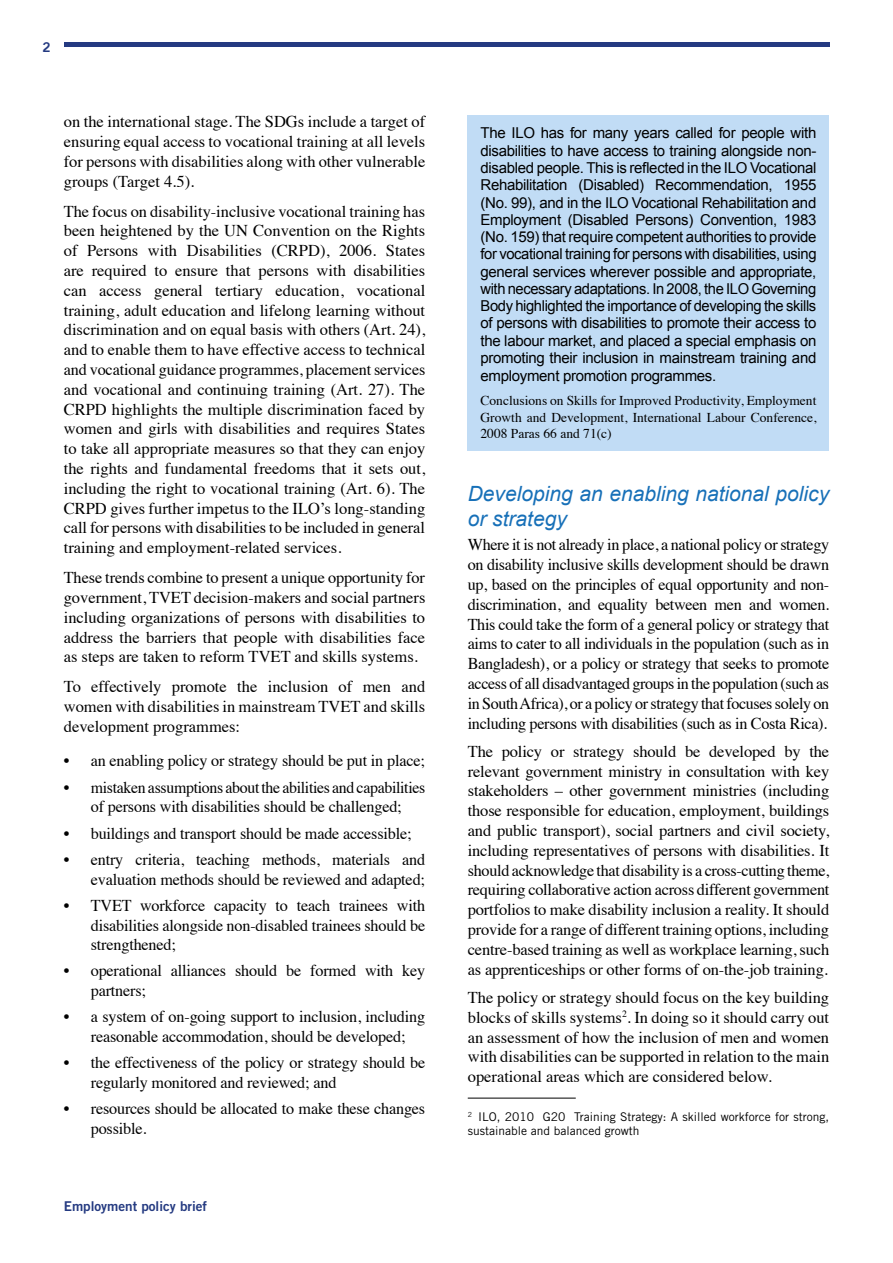
<style>
.page{position:relative;width:893px;height:1263px;background:#fff}
.page>*{position:absolute;margin:0;border:0;box-sizing:border-box;transform-origin:0 0}
.t1{font:italic 21px/25.2px "Arial";color:#1770b8}
.t2{font:16.5px/19.8px "Times";letter-spacing:-.01em;color:#000;text-align:justify}
.t3{font:15px/17.2px "Arial";letter-spacing:-.02em;color:#000;text-align:justify}
.t4{font:13.5px/16.2px "Times";color:#000;text-align:justify}
.t5{font:13.5px "Trade Gothic LT Std Bd 2";color:#243a81}
.t6{font:12px/14.4px "Trade Gothic LT Std";color:#000}
</style>
<div class="page">
<hr style="left:64px;top:43px;width:765px;height:4px;background:#243a81">
<div style="left:468px;top:115px;width:361px;height:336px;background:#c1dcf5"></div>
<hr style="left:468px;top:1098px;width:108px;height:1px;background:#000">
<p class="t5" style="left:43px;top:39px;width:10px">2</p>
<p class="t2" style="left:64px;top:110px;width:363px">on the international stage. The SDGs include a target of ensuring equal access to vocational training at all levels for persons with disabilities along with other vulnerable groups (Target 4.5).</p>
<p class="t2" style="left:64px;top:200px;width:363px">The focus on disability-inclusive vocational training has been heightened by the UN Convention on the Rights of Persons with Disabilities (CRPD), 2006. States are required to ensure that persons with disabilities can access general tertiary education, vocational training, adult education and lifelong learning without discrimination and on equal basis with others (Art. 24), and to enable them to have effective access to technical and vocational guidance programmes, placement services and vocational and continuing training (Art. 27). The CRPD highlights the multiple discrimination faced by women and girls with disabilities and requires States to take all appropriate measures so that they can enjoy the rights and fundamental freedoms that it sets out, including the right to vocational training (Art. 6). The CRPD gives further impetus to the ILO’s long-standing call for persons with disabilities to be included in general training and employment-related services.</p>
<p class="t2" style="left:64px;top:566px;width:363px">These trends combine to present a unique opportunity for government, TVET decision-makers and social partners including organizations of persons with disabilities to address the barriers that people with disabilities face as steps are taken to reform TVET and skills systems.</p>
<p class="t2" style="left:64px;top:676px;width:363px">To effectively promote the inclusion of men and women with disabilities in mainstream TVET and skills development programmes:</p>
<p class="t2" style="left:64px;top:749px;width:363px">• an enabling policy or strategy should be put in place;</p>
<p class="t2" style="left:64px;top:776px;width:363px;text-align:center">• mistaken assumptions about the abilities and capabilities of persons with disabilities should be challenged;</p>
<p class="t2" style="left:64px;top:822px;width:349px">• buildings and transport should be made accessible;</p>
<p class="t2" style="left:64px;top:848px;width:363px;text-align:right">• entry criteria, teaching methods, materials and evaluation methods should be reviewed and adapted;</p>
<p class="t2" style="left:91px;top:894px;width:336px;text-indent:-27px">• TVET workforce capacity to teach trainees with disabilities alongside non-disabled trainees should be strengthened;</p>
<p class="t2" style="left:91px;top:960px;width:336px;text-indent:-27px">• operational alliances should be formed with key partners;</p>
<p class="t2" style="left:64px;top:1005px;width:363px;text-align:center">• a system of on-going support to inclusion, including reasonable accommodation, should be developed;</p>
<p class="t2" style="left:91px;top:1051px;width:336px;text-indent:-27px">• the effectiveness of the policy or strategy should be regularly monitored and reviewed; and</p>
<p class="t2" style="left:91px;top:1097px;width:336px;text-indent:-27px">• resources should be allocated to make these changes possible.</p>
<p class="t5" style="left:64px;top:1198px;width:145px">Employment policy brief</p>
<p class="t3" style="left:480px;top:125px;width:338px">The ILO has for many years called for people with disabilities to have access to training alongside non&shy;disabled people. This is reflected in the ILO Vocational Rehabilitation (Disabled) Recommendation, 1955 (No. 99), and in the ILO Vocational Rehabilitation and Employment (Disabled Persons) Convention, 1983 (No. 159) that require competent authorities to provide for vocational training for persons with disabilities, using general services wherever possible and appropriate, with necessary adaptations. In 2008, the ILO Governing Body highlighted the importance of developing the skills of persons with disabilities to promote their access to the labour market, and placed a special emphasis on promoting their inclusion in mainstream training and employment promotion programmes.</p>
<p class="t4" style="left:480px;top:392px;width:337px">Conclusions on Skills for Improved Productivity, Employment Growth and Development, International Labour Conference, 2008 Paras 66 and 71(c)</p>
<p class="t1" style="left:468px;top:481px;width:363px">Developing an enabling national policy or strategy</p>
<p class="t2" style="left:468px;top:533px;width:363px">Where it is not already in place, a national policy or strategy on disability inclusive skills development should be drawn up, based on the principles of equal opportunity and non&shy;discrimination, and equality between men and women.<br>This could take the form of a general policy or strategy that aims to cater to all individuals in the population (such as in Bangladesh), or a policy or strategy that seeks to promote access of all disadvantaged groups in the population (such as in South Africa), or a policy or strategy that focuses solely on including persons with disabilities (such as in Costa Rica).</p>
<p class="t2" style="left:468px;top:740px;width:363px">The policy or strategy should be developed by the relevant government ministry in consultation with key stakeholders – other government ministries (including those responsible for education, employment, buildings and public transport), social partners and civil society, including representatives of persons with disabilities. It should acknowledge that disability is a cross-cutting theme, requiring collaborative action across different government portfolios to make disability inclusion a reality. It should provide for a range of different training options, including centre-based training as well as workplace learning, such as apprenticeships or other forms of on-the-job training.</p>
<p class="t2" style="left:468px;top:986px;width:363px">The policy or strategy should focus on the key building blocks of skills systems<sup>2</sup>. In doing so it should carry out an assessment of how the inclusion of men and women with disabilities can be supported in relation to the main operational areas which are considered below.</p>
<p class="t6" style="left:468px;top:1109px;width:363px"><sup>2</sup> ILO, 2010 G20 Training Strategy: A skilled workforce for strong, sustainable and balanced growth</p>
</div>
